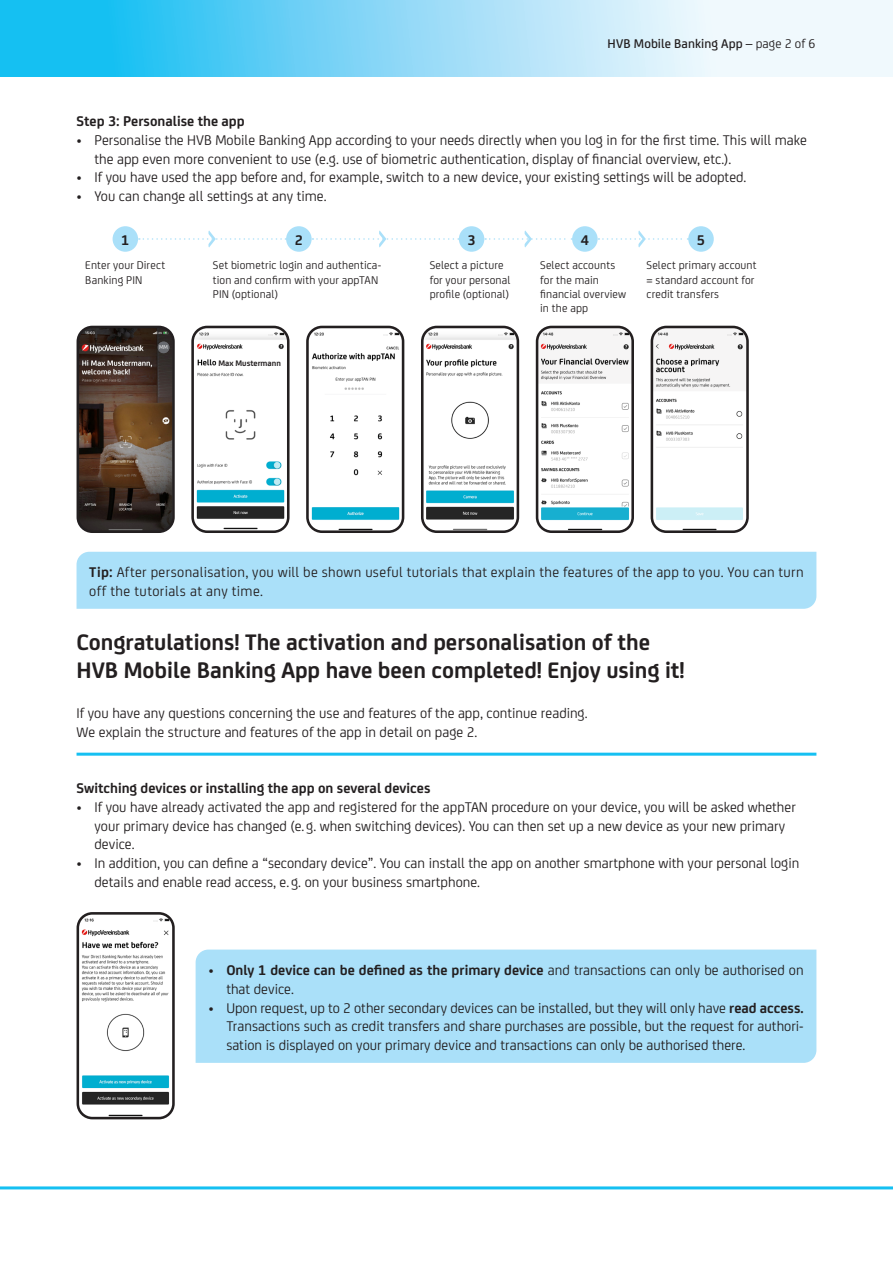
<style>
.page{position:relative;width:893px;height:1263px;background:#fff}
.page>*{position:absolute;margin:0;border:0;box-sizing:border-box;transform-origin:0 0}
.Teil_Abschnitt{font:700 24px/28.5px "Uni Credit";color:#231f20}
.copy{font:15px/18.8px "Uni Credit";color:#231f20}
.copy-2{font:15px/18.8px "Uni Credit";letter-spacing:.025em;color:#231f20}
.Abschnitt{font:700 15px "Uni Credit";color:#231f20}
.copy-3{font:700 15px "Uni Credit";color:#231f20}
.t1{font:500 13.5px "Uni Credit";letter-spacing:.01em;color:#231f20}
.copy-4{font:12px/14.4px "Uni Credit";letter-spacing:.01em;color:#231f20}
.Abschnitt-2{font:700 8.7px "Uni Credit";color:#231f20}
.Abschnitt-3{font:6px "Uni Credit";color:#fff}
.s1{font-weight:400}
.s2{font-weight:700}
</style>
<div class="page">
<svg style="left:0;top:0;width:893px;height:77px"></svg>
<hr style="left:0;top:1186px;width:893px;height:3px;background:#15c0f2">
<img style="left:78px;top:327px;width:93px;height:202px">
<div style="left:77px;top:326px;width:98px;height:207px;border:3px solid #231f20;border-radius:15px"></div>
<img style="left:425px;top:327px;width:90px;height:202px">
<div style="left:421px;top:326px;width:98px;height:207px;border:3px solid #231f20;border-radius:15px"></div>
<img style="left:540px;top:327px;width:90px;height:202px">
<div style="left:536px;top:326px;width:98px;height:207px;border:3px solid #231f20;border-radius:15px"></div>
<img style="left:652px;top:327px;width:93px;height:202px">
<div style="left:651px;top:326px;width:98px;height:207px;border:3px solid #231f20;border-radius:15px"></div>
<div style="left:113px;top:226px;width:25px;height:26px;background:#aae0f9;border-radius:50%"></div>
<svg style="left:139px;top:230px;width:147px;height:17px"></svg>
<div style="left:286px;top:226px;width:26px;height:26px;background:#aae0f9;border-radius:50%"></div>
<div style="left:459px;top:226px;width:25px;height:26px;background:#aae0f9;border-radius:50%"></div>
<div style="left:572px;top:226px;width:26px;height:26px;background:#aae0f9;border-radius:50%"></div>
<div style="left:688px;top:226px;width:26px;height:26px;background:#aae0f9;border-radius:50%"></div>
<svg style="left:312px;top:230px;width:147px;height:17px"></svg>
<svg style="left:485px;top:230px;width:87px;height:17px"></svg>
<svg style="left:598px;top:230px;width:90px;height:17px"></svg>
<img style="left:310px;top:329px;width:91px;height:200px">
<div style="left:306px;top:326px;width:98px;height:207px;border:3px solid #231f20;border-radius:15px"></div>
<img style="left:195px;top:330px;width:91px;height:199px">
<div style="left:191px;top:326px;width:99px;height:207px;border:3px solid #231f20;border-radius:15px"></div>
<div style="left:217px;top:356px;width:66px;height:13px;background:#fff"></div>
<div style="left:77px;top:552px;width:739px;height:57px;background:#aae0f9"></div>
<hr style="left:77px;top:753px;width:739px;height:3px;background:#15c0f2">
<img style="left:78px;top:916px;width:93px;height:201px">
<div style="left:77px;top:912px;width:98px;height:207px;border:3px solid #231f20;border-radius:15px"></div>
<div style="left:196px;top:949px;width:620px;height:114px;background:#aae0f9"></div>
<div style="left:158px;top:341px;width:11px;height:12px;background:#686a6f;border-radius:50%"></div>
<p class="t1" style="left:607px;top:34px;width:210px">HVB Mobile Banking App <span class="s1">– page 2 of 6</span></p>
<p class="Abschnitt" style="left:77px;top:110px;width:170px">Step 3: Personalise the app</p>
<p class="copy" style="left:95px;top:130px;width:714px;text-indent:-18px">• Personalise the HVB Mobile Banking App according to your needs directly when you log in for the first time. This will make the app even more convenient to use (e.g. use of biometric authentication, display of financial overview, etc.).</p>
<p class="copy" style="left:77px;top:167px;width:671px">• If you have used the app before and, for example, switch to a new device, your existing settings will be adopted.</p>
<p class="copy" style="left:77px;top:186px;width:252px">• You can change all settings at any time.</p>
<p class="copy-3" style="left:121px;top:228px;width:10px">1</p>
<p class="copy-3" style="left:295px;top:228px;width:10px">2</p>
<p class="copy-3" style="left:468px;top:228px;width:10px">3</p>
<p class="copy-3" style="left:581px;top:228px;width:10px">4</p>
<p class="copy-3" style="left:697px;top:228px;width:10px">5</p>
<p class="copy-4" style="left:85px;top:257px;width:81px">Enter your Direct<br>Banking PIN</p>
<p class="copy-4" style="left:430px;top:257px;width:82px">Select a picture for your personal profile (optional)</p>
<p class="copy-4" style="left:540px;top:257px;width:88px">Select accounts for the main financial overview in the app</p>
<p class="copy-4" style="left:646px;top:257px;width:112px">Select primary account = standard account for credit transfers</p>
<p class="copy-4" style="left:213px;top:257px;width:170px">Set biometric login and authentica&shy;tion and confirm with your appTAN<br>PIN (optional)</p>
<p class="Abschnitt-3" style="left:159px;top:343px;width:10px">MM</p>
<p class="Abschnitt-2" style="left:218px;top:356px;width:64px">Max Mustermann</p>
<p class="copy-2" style="left:89px;top:562px;width:716px"><span class="s2">Tip:</span> After personalisation, you will be shown useful tutorials that explain the features of the app to you. You can turn off the tutorials at any time.</p>
<p class="Teil_Abschnitt" style="left:77px;top:626px;width:610px">Congratulations! The activation and personalisation of the<br>HVB Mobile Banking App have been completed! Enjoy using it!</p>
<p class="copy" style="left:77px;top:703px;width:513px">If you have any questions concerning the use and features of the app, continue reading.<br>We explain the structure and features of the app in detail on page 2.</p>
<p class="Abschnitt" style="left:77px;top:777px;width:355px">Switching devices or installing the app on several devices</p>
<p class="copy" style="left:95px;top:797px;width:703px;text-indent:-18px">• If you have already activated the app and registered for the appTAN procedure on your device, you will be asked whether your primary device has changed (e. g. when switching devices). You can then set up a new device as your new primary device.</p>
<p class="copy" style="left:95px;top:853px;width:706px;text-indent:-18px">• In addition, you can define a “secondary device”. You can install the app on another smartphone with your personal login details and enable read access, e. g. on your business smartphone.</p>
<p class="copy" style="left:226px;top:960px;width:579px;text-indent:-18px">• <span class="s2">Only 1 device can be defined as the primary device</span> and transactions can only be authorised on that device.</p>
<p class="copy" style="left:226px;top:997px;width:579px;text-align:justify;text-indent:-18px">• Upon request, up to 2 other secondary devices can be installed, but they will only have <span class="s2">read access.<br></span>Transactions such as credit transfers and share purchases are possible, but the request for authori&shy;sation is displayed on your primary device and transactions can only be authorised there.</p>
</div>
